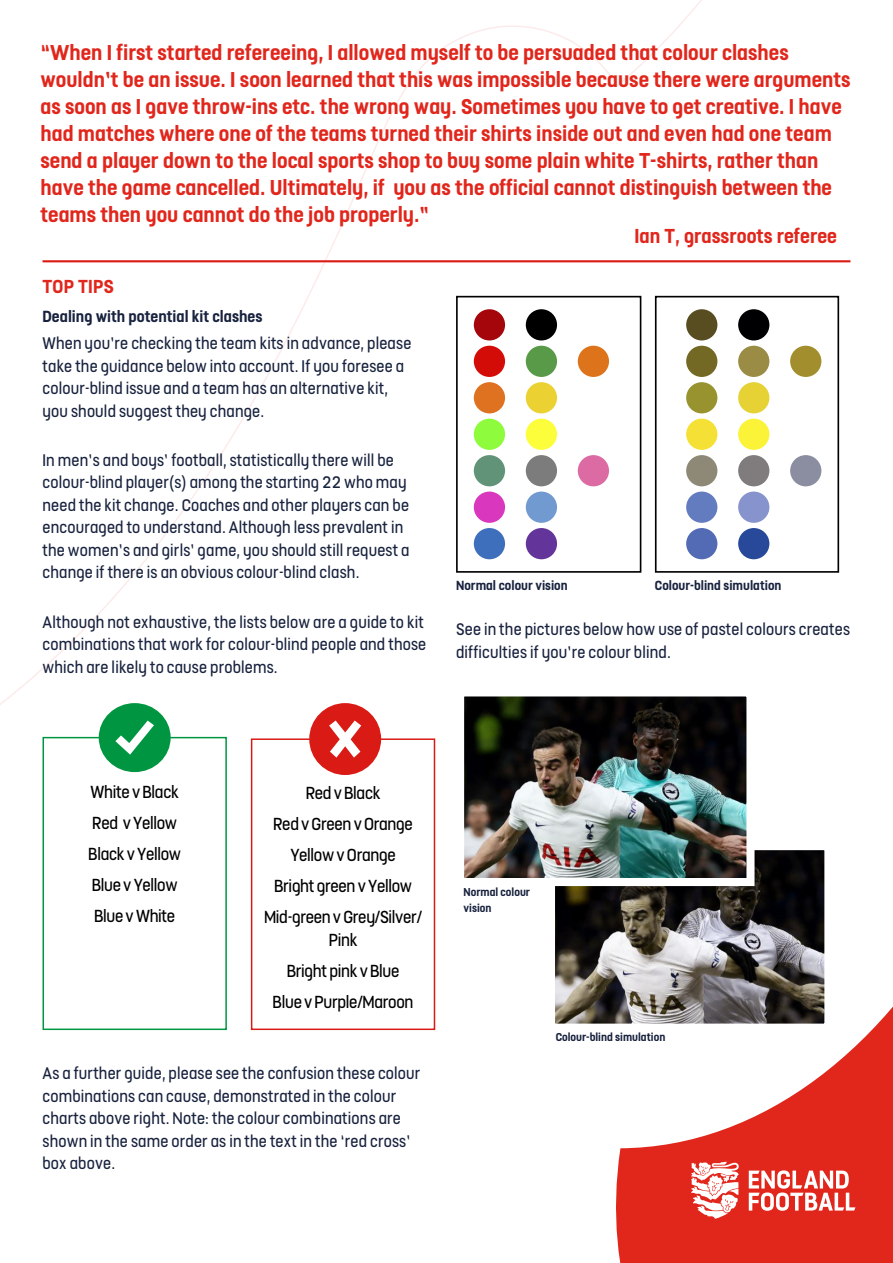
<style>
.page{position:relative;width:893px;height:1263px;background:#fff}
.page>*{position:absolute;margin:0;border:0;box-sizing:border-box;transform-origin:0 0}
.t1{font:700 24px/27px "FS Dillon";color:#e1261c}
.t2{font:700 22.5px "FS Dillon";color:#e1261c}
.t3{font:700 21px "FS Dillon";letter-spacing:.01em;color:#e1261c}
.t4{font:19.5px/31px "FS Dillon";letter-spacing:-.015em;color:#000;text-align:center}
.t5{font:18.75px/22.5px "FS Dillon";letter-spacing:.01em;color:#18223e}
.t6{font:700 18px "FS Dillon";color:#18223e}
.t7{font:700 14.85px "FS Dillon";color:#18223e}
.t8{font:700 12.75px/15.5px "FS Dillon";color:#18223e}
</style>
<div class="page">
<svg style="left:545px;top:0;width:348px;height:1263px"></svg>
<svg style="left:691px;top:1161px;width:48px;height:58px"></svg>
<svg style="left:749px;top:1170px;width:106px;height:41px"></svg>
<div style="left:457px;top:297px;width:184px;height:275px;background:#fff"></div>
<div style="left:456px;top:296px;width:185px;height:277px;border:2px solid #000"></div>
<div style="left:578px;top:346px;width:31px;height:31px;background:#dd731b;border-radius:50%"></div>
<div style="left:578px;top:455px;width:31px;height:31px;background:#dc6ba3;border-radius:50%"></div>
<div style="left:474px;top:309px;width:31px;height:31px;background:#a5060b;border-radius:50%"></div>
<div style="left:474px;top:346px;width:31px;height:31px;background:#d30c07;border-radius:50%"></div>
<div style="left:474px;top:382px;width:31px;height:31px;background:#df7220;border-radius:50%"></div>
<div style="left:474px;top:419px;width:31px;height:31px;background:#8efb3d;border-radius:50%"></div>
<div style="left:474px;top:455px;width:31px;height:31px;background:#619378;border-radius:50%"></div>
<div style="left:474px;top:492px;width:31px;height:31px;background:#d937be;border-radius:50%"></div>
<div style="left:474px;top:528px;width:31px;height:31px;background:#3e6fbc;border-radius:50%"></div>
<div style="left:526px;top:309px;width:31px;height:31px;background:#000;border-radius:50%"></div>
<div style="left:526px;top:346px;width:31px;height:31px;background:#599a48;border-radius:50%"></div>
<div style="left:526px;top:382px;width:31px;height:31px;background:#ebd132;border-radius:50%"></div>
<div style="left:526px;top:419px;width:31px;height:31px;background:#fcfe3b;border-radius:50%"></div>
<div style="left:526px;top:455px;width:31px;height:31px;background:#7c7c7c;border-radius:50%"></div>
<div style="left:526px;top:492px;width:31px;height:31px;background:#719ad0;border-radius:50%"></div>
<div style="left:526px;top:528px;width:31px;height:31px;background:#63349a;border-radius:50%"></div>
<div style="left:656px;top:297px;width:182px;height:275px;background:#fff"></div>
<div style="left:655px;top:296px;width:184px;height:277px;border:2px solid #000"></div>
<div style="left:790px;top:346px;width:31px;height:31px;background:#a28e2d;border-radius:50%"></div>
<div style="left:790px;top:455px;width:31px;height:31px;background:#8b8ea1;border-radius:50%"></div>
<div style="left:686px;top:309px;width:31px;height:31px;background:#584d20;border-radius:50%"></div>
<div style="left:686px;top:346px;width:31px;height:31px;background:#736924;border-radius:50%"></div>
<div style="left:686px;top:382px;width:31px;height:31px;background:#98932f;border-radius:50%"></div>
<div style="left:686px;top:419px;width:31px;height:31px;background:#f5e035;border-radius:50%"></div>
<div style="left:686px;top:455px;width:31px;height:31px;background:#8e8976;border-radius:50%"></div>
<div style="left:686px;top:492px;width:31px;height:31px;background:#637cbf;border-radius:50%"></div>
<div style="left:686px;top:528px;width:31px;height:31px;background:#536bb5;border-radius:50%"></div>
<div style="left:738px;top:309px;width:31px;height:31px;background:#000002;border-radius:50%"></div>
<div style="left:738px;top:346px;width:31px;height:31px;background:#9a8c45;border-radius:50%"></div>
<div style="left:738px;top:382px;width:31px;height:31px;background:#e6d235;border-radius:50%"></div>
<div style="left:738px;top:419px;width:31px;height:31px;background:#fbf338;border-radius:50%"></div>
<div style="left:738px;top:455px;width:31px;height:31px;background:#807c7d;border-radius:50%"></div>
<div style="left:738px;top:492px;width:31px;height:31px;background:#8793cd;border-radius:50%"></div>
<div style="left:738px;top:528px;width:31px;height:31px;background:#28499a;border-radius:50%"></div>
<img style="left:556px;top:851px;width:267px;height:172px">
<img style="left:465px;top:697px;width:280px;height:180px">
<div style="left:456px;top:688px;width:298px;height:198px;border:8px solid #fff"></div>
<div style="left:43px;top:737px;width:184px;height:293px;border:2px solid #009641"></div>
<div style="left:99px;top:703px;width:72px;height:69px;background:#009641;border-radius:50%"></div>
<svg style="left:115px;top:720px;width:39px;height:35px"></svg>
<div style="left:251px;top:738px;width:184px;height:292px;border:2px solid #da1a15"></div>
<div style="left:309px;top:703px;width:72px;height:72px;background:#da1a15;border-radius:50%"></div>
<svg style="left:329px;top:720px;width:32px;height:38px"></svg>
<hr style="left:43px;top:260px;width:807px;height:2px;background:#da1a15">
<p class="t1" style="left:40px;top:37px;width:812px">“When I first started refereeing, I allowed myself to be persuaded that colour clashes wouldn’t be an issue. I soon learned that this was impossible because there were arguments as soon as I gave throw-ins etc. the wrong way. Sometimes you have to get creative. I have had matches where one of the teams turned their shirts inside out and even had one team send a player down to the local sports shop to buy some plain white T-shirts, rather than have the game cancelled. Ultimately, if you as the official cannot distinguish between the teams then you cannot do the job properly.”</p>
<p class="t2" style="left:634px;top:220px;width:204px">Ian T, grassroots referee</p>
<p class="t3" style="left:43px;top:271px;width:73px">TOP TIPS</p>
<p class="t6" style="left:43px;top:304px;width:221px">Dealing with potential kit clashes</p>
<p class="t5" style="left:43px;top:331px;width:370px">When you’re checking the team kits in advance, please take the guidance below into account. If you foresee a colour-blind issue and a team has an alternative kit, you should suggest they change.</p>
<p class="t5" style="left:43px;top:447px;width:369px">In men’s and boys’ football, statistically there will be colour-blind player(s) among the starting 22 who may need the kit change. Coaches and other players can be encouraged to understand. Although less prevalent in the women’s and girls’ game, you should still request a change if there is an obvious colour-blind clash.</p>
<p class="t5" style="left:43px;top:609px;width:385px">Although not exhaustive, the lists below are a guide to kit combinations that work for colour-blind people and those which are likely to cause problems.</p>
<p class="t7" style="left:456px;top:575px;width:113px">Normal colour vision</p>
<p class="t7" style="left:655px;top:575px;width:128px">Colour-blind simulation</p>
<p class="t5" style="left:456px;top:617px;width:395px">See in the pictures below how use of pastel colours creates difficulties if you’re colour blind.</p>
<p class="t4" style="left:88px;top:775px;width:94px">White v Black<br>Red v Yellow<br>Black v Yellow<br>Blue v Yellow<br>Blue v White</p>
<p class="t4" style="left:264px;top:776px;width:160px">Red v Black<br>Red v Green v Orange<br>Yellow v Orange<br>Bright green v Yellow<br>Mid-green v Grey/Silver/</p>
<p class="t4" style="left:273px;top:923px;width:142px">Pink<br>Bright pink v Blue<br>Blue v Purple/Maroon</p>
<p class="t5" style="left:43px;top:1061px;width:379px">As a further guide, please see the confusion these colour combinations can cause, demonstrated in the colour charts above right. Note: the colour combinations are shown in the same order as in the text in the ‘red cross’ box above.</p>
<p class="t8" style="left:463px;top:883px;width:68px">Normal colour vision</p>
<p class="t8" style="left:556px;top:1028px;width:111px">Colour-blind simulation</p>
</div>
